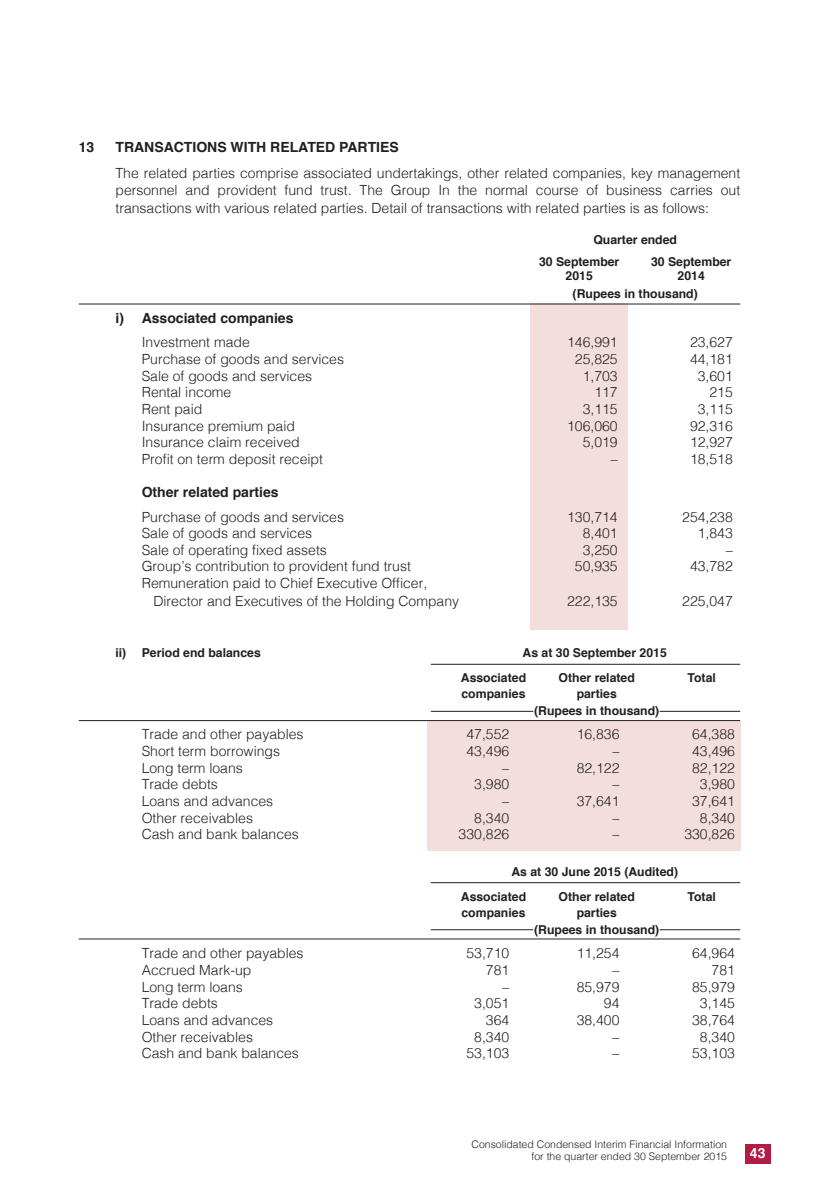
<style>
.page{position:relative;width:819px;height:1197px;background:#fff}
.page>*{position:absolute;margin:0;border:0;box-sizing:border-box;transform-origin:0 0}
.t1{font:300 14px/17.5px "Helvetica";color:#231f20;text-align:justify}
.t2{font:700 14px "Helvetica";color:#231f20}
.t3{font:700 14px "Helvetica";color:#fff}
.t4{font:700 12.25px "Helvetica";color:#231f20}
.t5{font:300 10.5px/12.6px "Helvetica";color:#231f20;text-align:right}
</style>
<div class="page">
<div style="left:745px;top:1144px;width:25px;height:19px;background:#b01c44"></div>
<div style="left:530px;top:304px;width:97px;height:326px;background:#f3dedb"></div>
<div style="left:427px;top:721px;width:313px;height:129px;background:#f3dedb"></div>
<hr style="left:79px;top:720px;width:661px;height:1px;background:#231f20">
<hr style="left:79px;top:939px;width:661px;height:1px;background:#231f20">
<hr style="left:431px;top:664px;width:309px;height:1px;background:#231f20">
<hr style="left:431px;top:882px;width:309px;height:1px;background:#231f20">
<hr style="left:660px;top:711px;width:80px;height:1px;background:#231f20">
<hr style="left:660px;top:929px;width:80px;height:1px;background:#231f20">
<hr style="left:431px;top:711px;width:102px;height:1px;background:#231f20">
<hr style="left:431px;top:929px;width:102px;height:1px;background:#231f20">
<hr style="left:79px;top:304px;width:661px;height:1px;background:#231f20">
<p class="t2" style="left:79px;top:136px;width:17px">13</p>
<p class="t2" style="left:116px;top:136px;width:285px">TRANSACTIONS WITH RELATED PARTIES</p>
<p class="t1" style="left:116px;top:163px;width:626px">The related parties comprise associated undertakings, other related companies, key management personnel and provident fund trust. The Group In the normal course of business carries out transactions with various related parties. Detail of transactions with related parties is as follows:</p>
<p class="t4" style="left:593px;top:230px;width:85px">Quarter ended</p>
<p class="t4" style="left:539px;top:252px;width:82px">30 September</p>
<p class="t4" style="left:651px;top:252px;width:82px">30 September</p>
<p class="t4" style="left:566px;top:266px;width:29px">2015</p>
<p class="t4" style="left:678px;top:266px;width:29px">2014</p>
<p class="t4" style="left:573px;top:283px;width:127px">(Rupees in thousand)</p>
<p class="t2" style="left:116px;top:307px;width:179px">i) Associated companies</p>
<p class="t1" style="left:142px;top:333px;width:110px">Investment made</p>
<p class="t1" style="left:567px;top:333px;width:52px">146,991</p>
<p class="t1" style="left:690px;top:333px;width:44px">23,627</p>
<p class="t1" style="left:142px;top:349px;width:204px">Purchase of goods and services</p>
<p class="t1" style="left:575px;top:349px;width:44px">25,825</p>
<p class="t1" style="left:690px;top:349px;width:44px">44,181</p>
<p class="t1" style="left:142px;top:366px;width:172px">Sale of goods and services</p>
<p class="t1" style="left:583px;top:366px;width:37px">1,703</p>
<p class="t1" style="left:698px;top:366px;width:37px">3,601</p>
<p class="t1" style="left:142px;top:383px;width:91px">Rental income</p>
<p class="t1" style="left:594px;top:383px;width:25px">117</p>
<p class="t1" style="left:710px;top:383px;width:25px">215</p>
<p class="t1" style="left:142px;top:399px;width:62px">Rent paid</p>
<p class="t1" style="left:583px;top:399px;width:37px">3,115</p>
<p class="t1" style="left:698px;top:399px;width:37px">3,115</p>
<p class="t1" style="left:142px;top:416px;width:155px">Insurance premium paid</p>
<p class="t1" style="left:567px;top:416px;width:52px">106,060</p>
<p class="t1" style="left:690px;top:416px;width:44px">92,316</p>
<p class="t1" style="left:142px;top:432px;width:159px">Insurance claim received</p>
<p class="t1" style="left:583px;top:432px;width:37px">5,019</p>
<p class="t1" style="left:690px;top:432px;width:44px">12,927</p>
<p class="t1" style="left:142px;top:449px;width:183px">Profit on term deposit receipt</p>
<p class="t1" style="left:611px;top:449px;width:8px">–</p>
<p class="t1" style="left:690px;top:449px;width:44px">18,518</p>
<p class="t2" style="left:142px;top:481px;width:138px">Other related parties</p>
<p class="t1" style="left:142px;top:507px;width:204px">Purchase of goods and services</p>
<p class="t1" style="left:567px;top:507px;width:52px">130,714</p>
<p class="t1" style="left:682px;top:507px;width:52px">254,238</p>
<p class="t1" style="left:142px;top:523px;width:172px">Sale of goods and services</p>
<p class="t1" style="left:583px;top:523px;width:37px">8,401</p>
<p class="t1" style="left:698px;top:523px;width:37px">1,843</p>
<p class="t1" style="left:142px;top:540px;width:187px">Sale of operating fixed assets</p>
<p class="t1" style="left:583px;top:540px;width:37px">3,250</p>
<p class="t1" style="left:726px;top:540px;width:8px">–</p>
<p class="t1" style="left:142px;top:557px;width:271px">Group’s contribution to provident fund trust</p>
<p class="t1" style="left:575px;top:557px;width:44px">50,935</p>
<p class="t1" style="left:690px;top:557px;width:44px">43,782</p>
<p class="t1" style="left:142px;top:573px;width:287px">Remuneration paid to Chief Executive Officer,</p>
<p class="t1" style="left:153px;top:591px;width:307px">Director and Executives of the Holding Company</p>
<p class="t1" style="left:567px;top:591px;width:52px">222,135</p>
<p class="t1" style="left:682px;top:591px;width:52px">225,047</p>
<p class="t4" style="left:116px;top:643px;width:147px">ii) Period end balances</p>
<p class="t4" style="left:523px;top:643px;width:146px">As at 30 September 2015</p>
<p class="t4" style="left:461px;top:667px;width:67px">Associated</p>
<p class="t4" style="left:559px;top:667px;width:78px">Other related</p>
<p class="t4" style="left:688px;top:667px;width:30px">Total</p>
<p class="t4" style="left:462px;top:684px;width:65px">companies</p>
<p class="t4" style="left:577px;top:684px;width:42px">parties</p>
<p class="t4" style="left:534px;top:701px;width:127px">(Rupees in thousand)</p>
<p class="t1" style="left:142px;top:725px;width:163px">Trade and other payables</p>
<p class="t1" style="left:466px;top:725px;width:44px">47,552</p>
<p class="t1" style="left:577px;top:725px;width:44px">16,836</p>
<p class="t1" style="left:692px;top:725px;width:44px">64,388</p>
<p class="t1" style="left:142px;top:741px;width:140px">Short term borrowings</p>
<p class="t1" style="left:466px;top:741px;width:44px">43,496</p>
<p class="t1" style="left:612px;top:741px;width:8px">–</p>
<p class="t1" style="left:692px;top:741px;width:44px">43,496</p>
<p class="t1" style="left:142px;top:758px;width:103px">Long term loans</p>
<p class="t1" style="left:502px;top:758px;width:8px">–</p>
<p class="t1" style="left:577px;top:758px;width:44px">82,122</p>
<p class="t1" style="left:692px;top:758px;width:44px">82,122</p>
<p class="t1" style="left:142px;top:775px;width:78px">Trade debts</p>
<p class="t1" style="left:474px;top:775px;width:37px">3,980</p>
<p class="t1" style="left:612px;top:775px;width:8px">–</p>
<p class="t1" style="left:700px;top:775px;width:37px">3,980</p>
<p class="t1" style="left:142px;top:791px;width:133px">Loans and advances</p>
<p class="t1" style="left:502px;top:791px;width:8px">–</p>
<p class="t1" style="left:577px;top:791px;width:44px">37,641</p>
<p class="t1" style="left:692px;top:791px;width:44px">37,641</p>
<p class="t1" style="left:142px;top:808px;width:113px">Other receivables</p>
<p class="t1" style="left:474px;top:808px;width:37px">8,340</p>
<p class="t1" style="left:612px;top:808px;width:8px">–</p>
<p class="t1" style="left:700px;top:808px;width:37px">8,340</p>
<p class="t1" style="left:142px;top:824px;width:159px">Cash and bank balances</p>
<p class="t1" style="left:459px;top:824px;width:52px">330,826</p>
<p class="t1" style="left:612px;top:824px;width:8px">–</p>
<p class="t1" style="left:684px;top:824px;width:52px">330,826</p>
<p class="t4" style="left:511px;top:862px;width:168px">As at 30 June 2015 (Audited)</p>
<p class="t4" style="left:461px;top:886px;width:67px">Associated</p>
<p class="t4" style="left:559px;top:886px;width:78px">Other related</p>
<p class="t4" style="left:688px;top:886px;width:30px">Total</p>
<p class="t4" style="left:462px;top:903px;width:65px">companies</p>
<p class="t4" style="left:577px;top:903px;width:42px">parties</p>
<p class="t4" style="left:534px;top:920px;width:127px">(Rupees in thousand)</p>
<p class="t1" style="left:142px;top:944px;width:163px">Trade and other payables</p>
<p class="t1" style="left:466px;top:944px;width:44px">53,710</p>
<p class="t1" style="left:577px;top:944px;width:44px">11,254</p>
<p class="t1" style="left:692px;top:944px;width:44px">64,964</p>
<p class="t1" style="left:142px;top:960px;width:111px">Accrued Mark-up</p>
<p class="t1" style="left:486px;top:960px;width:25px">781</p>
<p class="t1" style="left:612px;top:960px;width:8px">–</p>
<p class="t1" style="left:712px;top:960px;width:25px">781</p>
<p class="t1" style="left:142px;top:977px;width:103px">Long term loans</p>
<p class="t1" style="left:502px;top:977px;width:8px">–</p>
<p class="t1" style="left:577px;top:977px;width:44px">85,979</p>
<p class="t1" style="left:692px;top:977px;width:44px">85,979</p>
<p class="t1" style="left:142px;top:994px;width:78px">Trade debts</p>
<p class="t1" style="left:474px;top:994px;width:37px">3,051</p>
<p class="t1" style="left:604px;top:994px;width:17px">94</p>
<p class="t1" style="left:700px;top:994px;width:37px">3,145</p>
<p class="t1" style="left:142px;top:1010px;width:133px">Loans and advances</p>
<p class="t1" style="left:486px;top:1010px;width:25px">364</p>
<p class="t1" style="left:577px;top:1010px;width:44px">38,400</p>
<p class="t1" style="left:692px;top:1010px;width:44px">38,764</p>
<p class="t1" style="left:142px;top:1027px;width:113px">Other receivables</p>
<p class="t1" style="left:474px;top:1027px;width:37px">8,340</p>
<p class="t1" style="left:612px;top:1027px;width:8px">–</p>
<p class="t1" style="left:700px;top:1027px;width:37px">8,340</p>
<p class="t1" style="left:142px;top:1043px;width:159px">Cash and bank balances</p>
<p class="t1" style="left:466px;top:1043px;width:44px">53,103</p>
<p class="t1" style="left:612px;top:1043px;width:8px">–</p>
<p class="t1" style="left:692px;top:1043px;width:44px">53,103</p>
<p class="t5" style="left:471px;top:1137px;width:257px">Consolidated Condensed Interim Financial Information for the quarter ended 30 September 2015</p>
<p class="t3" style="left:750px;top:1142px;width:17px">43</p>
</div>
